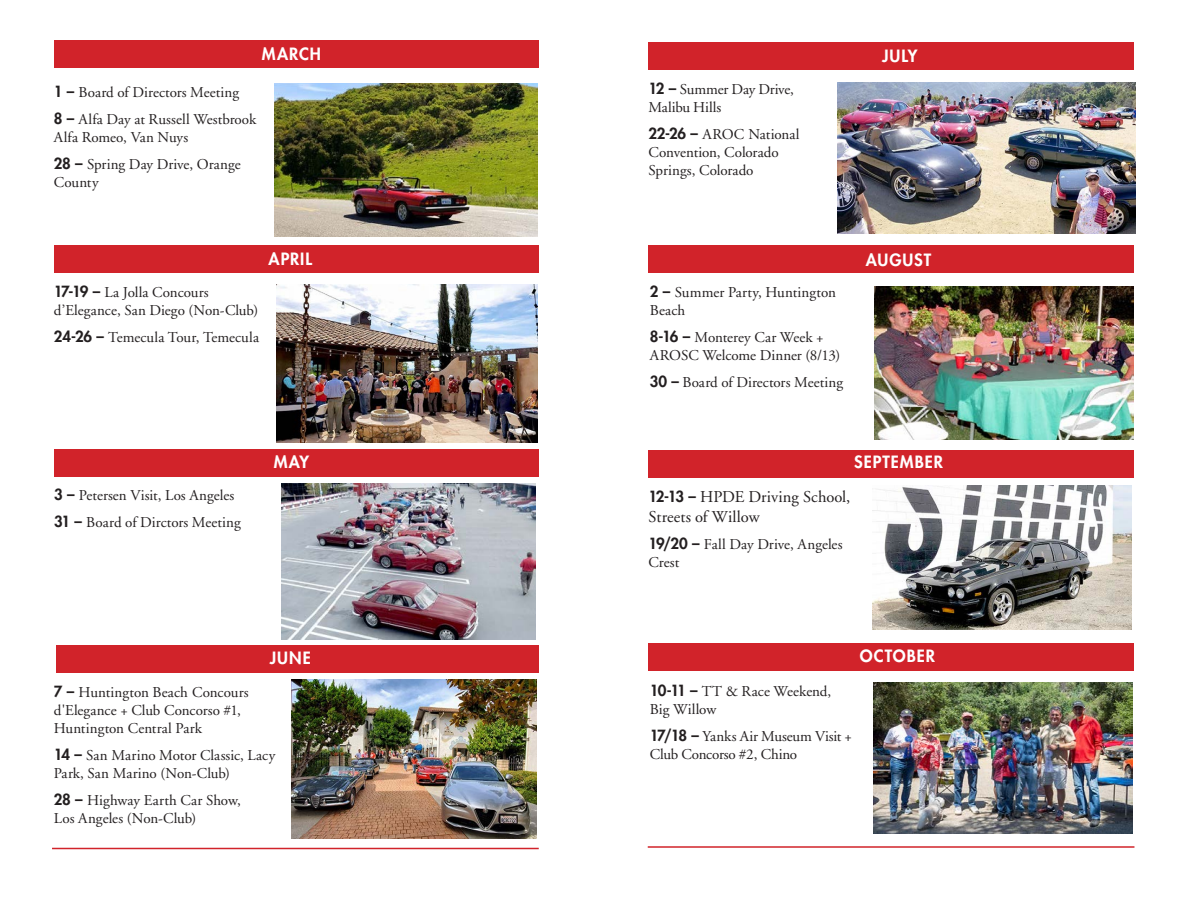
<style>
.page{position:relative;width:1188px;height:918px;background:#fff}
.page>*{position:absolute;margin:0;border:0;box-sizing:border-box;transform-origin:0 0}
.t1{font:800 16.5px "Futura";letter-spacing:.06em;color:#fff}
.t2{font:16.5px/19.5px "Adobe Garamond";letter-spacing:.005em;color:#231f20}
.t3{font:15px/18px "Adobe Garamond";color:#231f20}
.s1{font-family:"Futura";font-weight:800}
.s2{font-family:"Futura";font-weight:800;font-size:15px}
</style>
<div class="page">
<hr style="left:52px;top:848px;width:487px;height:1px;background:#d1232a">
<div style="left:648px;top:245px;width:486px;height:28px;background:#d1232a"></div>
<div style="left:648px;top:450px;width:486px;height:27px;background:#d1232a"></div>
<div style="left:648px;top:644px;width:486px;height:27px;background:#d1232a"></div>
<img style="left:874px;top:286px;width:259px;height:153px">
<img style="left:874px;top:682px;width:258px;height:151px">
<div style="left:648px;top:43px;width:486px;height:27px;background:#d1232a"></div>
<img style="left:838px;top:82px;width:298px;height:152px">
<hr style="left:648px;top:846px;width:486px;height:2px;background:#d1232a">
<div style="left:54px;top:40px;width:485px;height:28px;background:#d1232a"></div>
<div style="left:54px;top:245px;width:485px;height:27px;background:#d1232a"></div>
<div style="left:54px;top:449px;width:485px;height:28px;background:#d1232a"></div>
<div style="left:56px;top:645px;width:483px;height:28px;background:#d1232a"></div>
<img style="left:291px;top:679px;width:246px;height:159px">
<img style="left:277px;top:285px;width:260px;height:158px">
<img style="left:282px;top:483px;width:254px;height:156px">
<img style="left:873px;top:486px;width:259px;height:144px">
<img style="left:274px;top:83px;width:264px;height:154px">
<p class="t1" style="left:262px;top:43px;width:61px">MARCH</p>
<p class="t3" style="left:54px;top:79px;width:204px;line-height:27px"><span class="s1">1 –</span> Board of Directors Meeting<br><span class="s1">8 –</span> Alfa Day at Russell Westbrook</p>
<p class="t3" style="left:54px;top:124px;width:189px;line-height:27px">Alfa Romeo, Van Nuys<br><span class="s1">28 –</span> Spring Day Drive, Orange</p>
<p class="t3" style="left:54px;top:173px;width:46px">County</p>
<p class="t3" style="left:54px;top:284px;width:206px"><span class="s1">17-19 –</span> La Jolla Concours d’Elegance, San Diego (Non-Club)</p>
<p class="t3" style="left:54px;top:329px;width:207px"><span class="s1">24-26 –</span> Temecula Tour, Temecula</p>
<p class="t1" style="left:269px;top:248px;width:45px">APRIL</p>
<p class="t3" style="left:54px;top:482px;width:188px;line-height:27px"><span class="s1">3 –</span> Petersen Visit, Los Angeles<br><span class="s1">31 –</span> Board of Dirctors Meeting</p>
<p class="t1" style="left:274px;top:451px;width:37px">MAY</p>
<p class="t1" style="left:270px;top:647px;width:43px">JUNE</p>
<p class="t3" style="left:54px;top:683px;width:196px"><span class="s1">7 –</span> Huntington Beach Concours d'Elegance + Club Concorso #1,<br>Huntington Central Park</p>
<p class="t3" style="left:54px;top:746px;width:223px"><span class="s1">14 –</span> San Marino Motor Classic, Lacy<br>Park, San Marino (Non-Club)</p>
<p class="t3" style="left:54px;top:791px;width:189px"><span class="s1">28 –</span> Highway Earth Car Show,<br>Los Angeles (Non-Club)</p>
<p class="t3" style="left:648px;top:80px;width:147px"><span class="s1">12 –</span> Summer Day Drive,<br>Malibu Hills</p>
<p class="t3" style="left:648px;top:125px;width:153px"><span class="s1">22-26 –</span> AROC National<br>Convention, Colorado<br>Springs, Colorado</p>
<p class="t1" style="left:882px;top:45px;width:37px">JULY</p>
<p class="t3" style="left:650px;top:284px;width:188px"><span class="s1">2 –</span> Summer Party, Huntington<br>Beach</p>
<p class="t3" style="left:650px;top:329px;width:192px"><span class="s1">8-16 –</span> Monterey Car Week +<br>AROSC Welcome Dinner (8/13)</p>
<p class="t3" style="left:650px;top:374px;width:195px"><span class="s1">30 –</span> Board of Directors Meeting</p>
<p class="t1" style="left:866px;top:248px;width:67px">AUGUST</p>
<p class="t1" style="left:854px;top:451px;width:90px">SEPTEMBER</p>
<p class="t2" style="left:648px;top:488px;width:203px"><span class="s2">12-13 –</span> HPDE Driving School,<br>Streets of Willow</p>
<p class="t3" style="left:648px;top:535px;width:196px"><span class="s1">19/20 –</span> Fall Day Drive, Angeles<br>Crest</p>
<p class="t3" style="left:650px;top:683px;width:183px"><span class="s1">10-11 –</span> TT &amp; Race Weekend,<br>Big Willow</p>
<p class="t3" style="left:650px;top:728px;width:204px"><span class="s1">17/18 –</span> Yanks Air Museum Visit +<br>Club Concorso #2, Chino</p>
<p class="t1" style="left:860px;top:645px;width:77px">OCTOBER</p>
</div>
